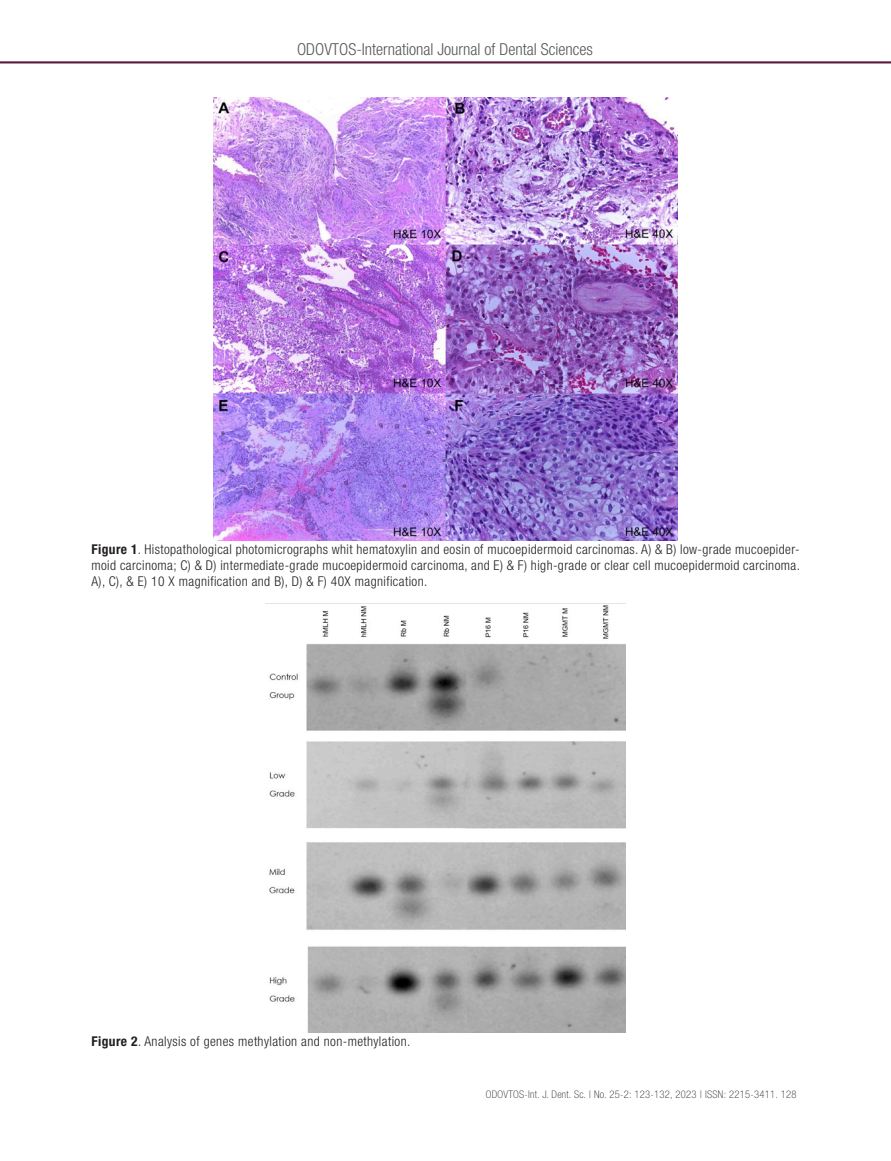
<style>
.page{position:relative;width:891px;height:1161px;background:#fff}
.page>*{position:absolute;margin:0;border:0;box-sizing:border-box;transform-origin:0 0}
.t1{font:300 condensed 16.5px "Helvetica Neue LT Std";color:#57585a}
.fuentes_de_tablas{font:300 condensed 13.5px/16.2px "Helvetica Neue LT Std";letter-spacing:.03em;color:#231f20;text-align:justify}
.t2{font:100 condensed 10.5px "Helvetica Neue LT Std";letter-spacing:.03em;color:#231f20}
.s1{font-weight:700}
</style>
<div class="page">
<svg style="left:0;top:61px;width:891px;height:2px"></svg>
<img style="left:213px;top:98px;width:465px;height:443px">
<img style="left:269px;top:605px;width:356px;height:427px">
<p class="t1" style="left:297px;top:40px;width:297px">ODOVTOS-International Journal of Dental Sciences</p>
<p class="fuentes_de_tablas" style="left:91px;top:541px;width:710px"><span class="s1">Figure 1</span>. Histopathological photomicrographs whit hematoxylin and eosin of mucoepidermoid carcinomas. A) &amp; B) low-grade mucoepider&shy;moid carcinoma; C) &amp; D) intermediate-grade mucoepidermoid carcinoma, and E) &amp; F) high-grade or clear cell mucoepidermoid carcinoma.<br>A), C), &amp; E) 10 X magnification and B), D) &amp; F) 40X magnification.</p>
<p class="fuentes_de_tablas" style="left:91px;top:1033px;width:320px"><span class="s1">Figure 2</span>. Analysis of genes methylation and non-methylation.</p>
<p class="t2" style="left:486px;top:1088px;width:312px">ODOVTOS-Int. J. Dent. Sc. | No. 25-2: 123-132, 2023 | ISSN: 2215-3411. 128</p>
</div>
